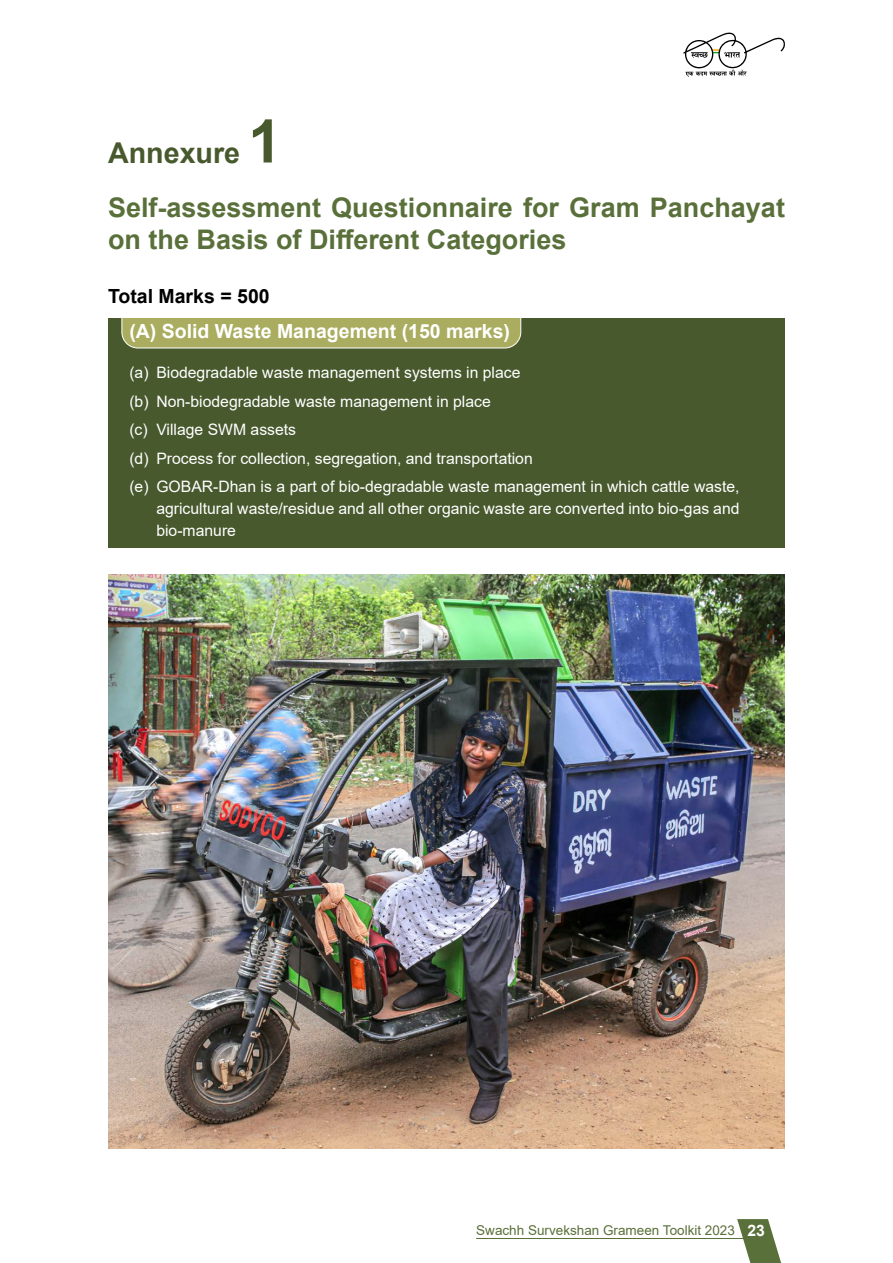
<style>
.page{position:relative;width:893px;height:1263px;background:#fff}
.page>*{position:absolute;margin:0;border:0;box-sizing:border-box;transform-origin:0 0}
.t1{font:700 28.65px "Arial";color:#48592d}
.t2{font:700 27px/32.4px "Arial";color:#5a703a}
.t3{font:700 19.5px "Arial";color:#fff}
.t4{font:700 19.5px "Arial";color:#000}
.t5{font:15.75px/28.5px "Arial";color:#fff}
.t6{font:13.5px "Arial";color:#5a703a}
.s1{font-size:60px}
.s2{font-weight:700;font-size:15.75px;color:#fff}
</style>
<div class="page">
<svg style="left:737px;top:1219px;width:44px;height:44px"></svg>
<hr style="left:476px;top:1238px;width:271px;height:1px;background:#5a703a">
<svg style="left:683px;top:33px;width:102px;height:44px"></svg>
<img style="left:108px;top:575px;width:677px;height:574px">
<div style="left:108px;top:319px;width:677px;height:229px;background:#48592d"></div>
<svg style="left:121px;top:319px;width:401px;height:30px;background:#aaad63"></svg>
<h1 class="t1" style="left:108px;top:132px;width:175px">Annexure <span class="s1">1</span></h1>
<h2 class="t2" style="left:108px;top:191px;width:678px">Self-assessment Questionnaire for Gram Panchayat on the Basis of Different Categories</h2>
<p class="t4" style="left:108px;top:282px;width:163px">Total Marks = 500</p>
<p class="t3" style="left:129px;top:318px;width:382px">(A) Solid Waste Management (150 marks)</p>
<p class="t5" style="left:129px;top:358px;width:612px">(a) Biodegradable waste management systems in place<br>(b) Non-biodegradable waste management in place<br>(c) Village SWM assets<br>(d) Process for collection, segregation, and transportation<br>(e) GOBAR-Dhan is a part of bio-degradable waste management in which cattle waste,</p>
<p class="t5" style="left:156px;top:497px;width:585px;line-height:21.8px">agricultural waste/residue and all other organic waste are converted into bio-gas and bio-manure</p>
<p class="t6" style="left:476px;top:1221px;width:290px">Swachh Survekshan Grameen Toolkit 2023 <span class="s2">23</span></p>
</div>
